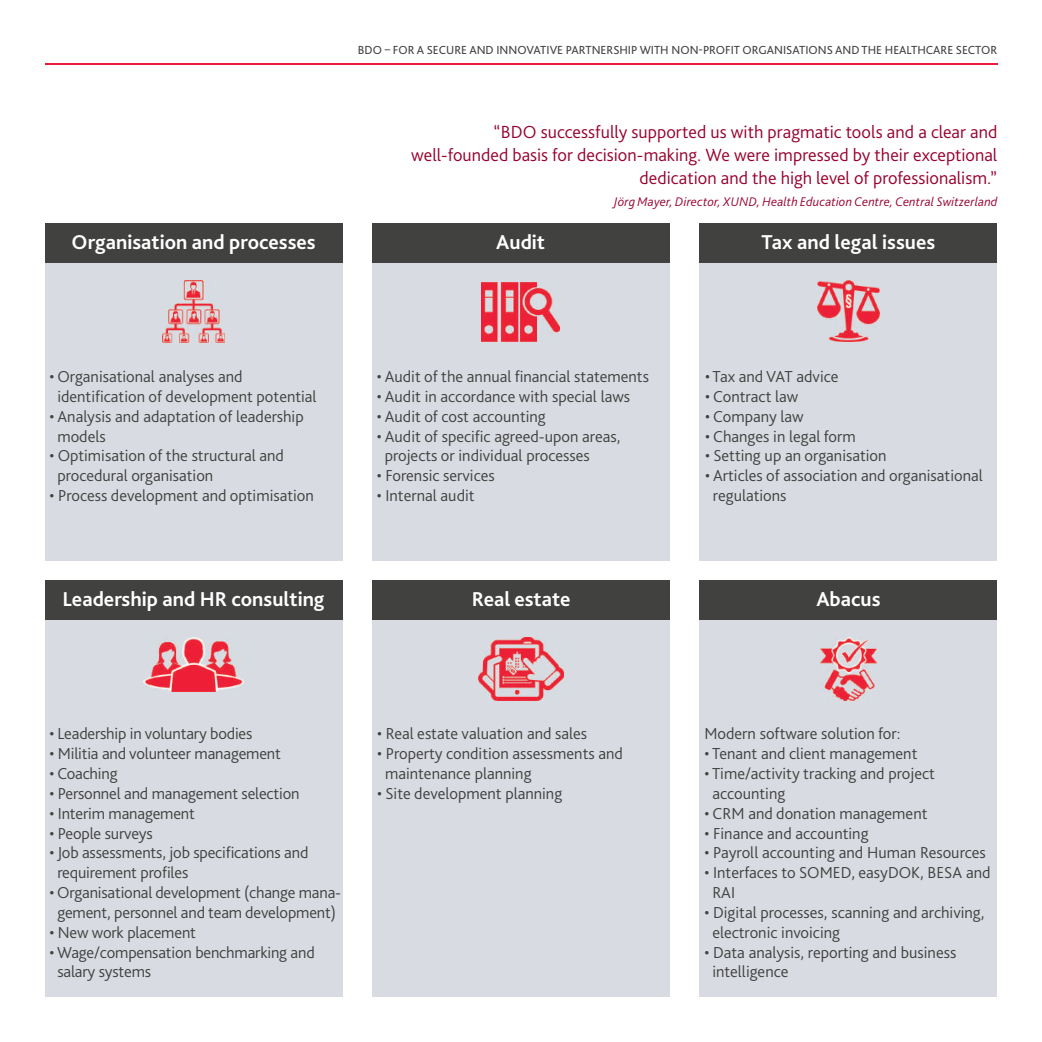
<style>
.page{position:relative;width:1042px;height:1042px;background:#fff}
.page>*{position:absolute;margin:0;border:0;box-sizing:border-box;transform-origin:0 0}
.t1{font:700 21px "Bliss Pro";color:#fff}
.t2{font:300 18.38px/22.8px "Bliss Pro";color:#98012d;text-align:right}
.t3{font:300 16.62px/19.8px "Bliss Pro";color:#414140}
.t4{font:italic 300 13.12px "Bliss Pro";letter-spacing:.015em;color:#98012d}
.t5{font:12.25px "Bliss Pro";color:#414140}
</style>
<div class="page">
<hr style="left:45px;top:63px;width:952px;height:1px;background:#ed1a3a">
<div style="left:699px;top:223px;width:298px;height:338px;background:#d8dbe1"></div>
<div style="left:699px;top:223px;width:298px;height:40px;background:#414140"></div>
<div style="left:45px;top:580px;width:297px;height:417px;background:#d8dbe1"></div>
<div style="left:45px;top:580px;width:297px;height:40px;background:#414140"></div>
<div style="left:699px;top:580px;width:298px;height:417px;background:#d8dbe1"></div>
<div style="left:699px;top:580px;width:298px;height:40px;background:#414140"></div>
<div style="left:372px;top:580px;width:298px;height:417px;background:#d8dbe1"></div>
<div style="left:372px;top:580px;width:298px;height:40px;background:#414140"></div>
<img style="left:817px;top:280px;width:62px;height:61px">
<img style="left:144px;top:637px;width:99px;height:54px">
<img style="left:820px;top:637px;width:56px;height:63px">
<img style="left:478px;top:637px;width:86px;height:63px">
<div style="left:45px;top:223px;width:297px;height:338px;background:#d8dbe1"></div>
<div style="left:45px;top:223px;width:297px;height:40px;background:#414140"></div>
<img style="left:162px;top:280px;width:62px;height:62px">
<div style="left:372px;top:223px;width:298px;height:338px;background:#d8dbe1"></div>
<div style="left:372px;top:223px;width:298px;height:40px;background:#414140"></div>
<img style="left:481px;top:283px;width:79px;height:58px">
<p class="t1" style="left:72px;top:234px;width:246px">Organisation and processes</p>
<p class="t5" style="left:358px;top:45px;width:641px">BDO – FOR A SECURE AND INNOVATIVE PARTNERSHIP WITH NON-PROFIT ORGANISATIONS AND THE HEALTHCARE SECTOR</p>
<p class="t2" style="left:411px;top:122px;width:588px">“BDO successfully supported us with pragmatic tools and a clear and well-founded basis for decision-making. We were impressed by their exceptional dedication and the high level of professionalism.”</p>
<p class="t4" style="left:614px;top:197px;width:385px">Jörg Mayer, Director, XUND, Health Education Centre, Central Switzerland</p>
<p class="t1" style="left:496px;top:234px;width:50px">Audit</p>
<p class="t1" style="left:761px;top:234px;width:175px">Tax and legal issues</p>
<p class="t3" style="left:57px;top:368px;width:261px;text-indent:-8px">• Organisational analyses and identification of development potential</p>
<p class="t3" style="left:57px;top:408px;width:248px;text-indent:-8px">• Analysis and adaptation of leadership models</p>
<p class="t3" style="left:57px;top:447px;width:228px;text-indent:-8px">• Optimisation of the structural and procedural organisation</p>
<p class="t3" style="left:49px;top:487px;width:266px">• Process development and optimisation</p>
<p class="t1" style="left:62px;top:591px;width:263px">Leadership and HR consulting</p>
<p class="t3" style="left:377px;top:368px;width:274px">• Audit of the annual financial statements</p>
<p class="t3" style="left:377px;top:388px;width:255px">• Audit in accordance with special laws</p>
<p class="t3" style="left:377px;top:408px;width:171px">• Audit of cost accounting</p>
<p class="t3" style="left:385px;top:428px;width:237px;text-indent:-8px">• Audit of specific agreed-upon areas, projects or individual processes</p>
<p class="t3" style="left:377px;top:467px;width:120px">• Forensic services</p>
<p class="t3" style="left:377px;top:487px;width:99px">• Internal audit</p>
<p class="t1" style="left:472px;top:591px;width:100px">Real estate</p>
<p class="t3" style="left:49px;top:725px;width:204px">• Leadership in voluntary bodies</p>
<p class="t3" style="left:49px;top:745px;width:233px">• Militia and volunteer management</p>
<p class="t3" style="left:49px;top:765px;width:70px">• Coaching</p>
<p class="t3" style="left:49px;top:785px;width:252px">• Personnel and management selection</p>
<p class="t3" style="left:49px;top:805px;width:147px">• Interim management</p>
<p class="t3" style="left:49px;top:824px;width:105px">• People surveys</p>
<p class="t3" style="left:57px;top:844px;width:253px;text-indent:-8px">• Job assessments, job specifications and requirement profiles</p>
<p class="t3" style="left:49px;top:884px;width:293px;text-align:center">• Organisational development (change mana&shy;gement, personnel and team development)</p>
<p class="t3" style="left:49px;top:924px;width:148px">• New work placement</p>
<p class="t3" style="left:57px;top:944px;width:259px;text-indent:-8px">• Wage/compensation benchmarking and salary systems</p>
<p class="t3" style="left:377px;top:725px;width:212px">• Real estate valuation and sales</p>
<p class="t3" style="left:385px;top:745px;width:239px;text-indent:-8px">• Property condition assessments and maintenance planning</p>
<p class="t3" style="left:377px;top:785px;width:187px">• Site development planning</p>
<p class="t3" style="left:705px;top:368px;width:135px">• Tax and VAT advice</p>
<p class="t3" style="left:705px;top:388px;width:95px">• Contract law</p>
<p class="t3" style="left:705px;top:408px;width:100px">• Company law</p>
<p class="t3" style="left:705px;top:428px;width:152px">• Changes in legal form</p>
<p class="t3" style="left:705px;top:447px;width:183px">• Setting up an organisation</p>
<p class="t3" style="left:713px;top:467px;width:271px;text-indent:-8px">• Articles of association and organisational regulations</p>
<p class="t1" style="left:816px;top:591px;width:66px">Abacus</p>
<p class="t3" style="left:704px;top:725px;width:198px">Modern software solution for:</p>
<p class="t3" style="left:704px;top:745px;width:215px">• Tenant and client management</p>
<p class="t3" style="left:712px;top:765px;width:224px;text-indent:-8px">• Time/activity tracking and project accounting</p>
<p class="t3" style="left:704px;top:805px;width:225px">• CRM and donation management</p>
<p class="t3" style="left:704px;top:824px;width:166px">• Finance and accounting</p>
<p class="t3" style="left:704px;top:844px;width:283px">• Payroll accounting and Human Resources</p>
<p class="t3" style="left:712px;top:864px;width:280px;text-indent:-8px">• Interfaces to SOMED, easyDOK, BESA and<br>RAI</p>
<p class="t3" style="left:712px;top:904px;width:274px;text-indent:-8px">• Digital processes, scanning and archiving, electronic invoicing</p>
<p class="t3" style="left:712px;top:944px;width:245px;text-indent:-8px">• Data analysis, reporting and business intelligence</p>
</div>
